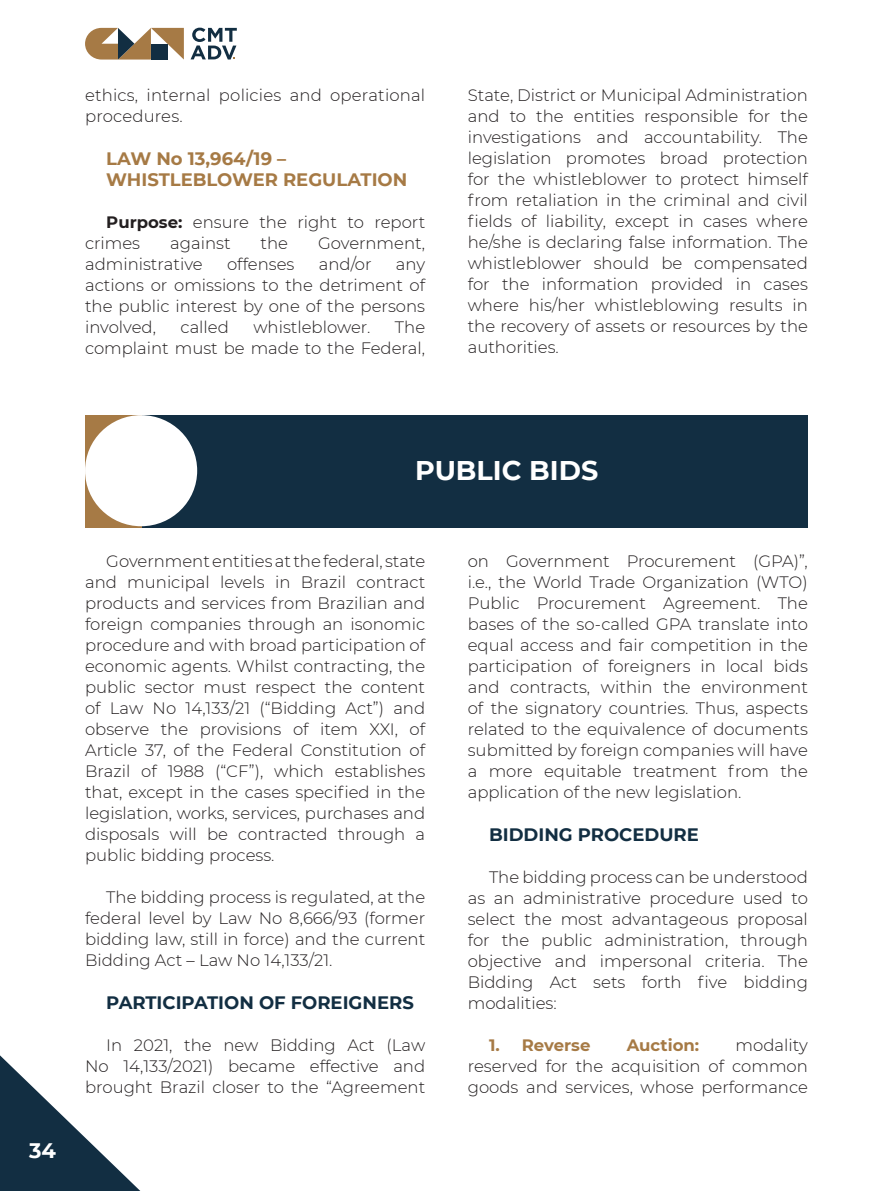
<style>
.page{position:relative;width:893px;height:1191px;background:#fff}
.page>*{position:absolute;margin:0;border:0;box-sizing:border-box;transform-origin:0 0}
.t1{font:700 27px "Montserrat";color:#fff}
.t2{font:700 21px "Montserrat";color:#fff}
.SUBTE{font:700 18px "Montserrat";color:#122e42}
.SUBTE-2{font:700 18px/21.6px "Montserrat";color:#a67a45}
.TEXTO{font:300 16.5px/21px "Montserrat";color:#231f20;text-align:justify}
.TEXTO-2{font:700 16.5px "Montserrat";color:#a67a45}
.s1{font-weight:700}
</style>
<div class="page">
<svg style="left:191px;top:28px;width:46px;height:32px"></svg>
<svg style="left:85px;top:28px;width:99px;height:32px"></svg>
<svg style="left:0;top:1055px;width:140px;height:136px"></svg>
<div style="left:85px;top:415px;width:723px;height:112px;background:#122e42"></div>
<div style="left:85px;top:415px;width:56px;height:112px;background:#a67a45"></div>
<div style="left:85px;top:415px;width:112px;height:111px;background:#fff;border-radius:50%"></div>
<p class="TEXTO" style="left:85px;top:84px;width:342px">ethics, internal policies and operational procedures.</p>
<p class="SUBTE-2" style="left:106px;top:147px;width:302px">LAW No 13,964/19 –<br>WHISTLEBLOWER REGULATION</p>
<p class="TEXTO" style="left:85px;top:211px;width:342px;text-indent:21px"><span class="s1">Purpose:</span> ensure the right to report crimes</p>
<p class="TEXTO" style="left:170px;top:232px;width:62px">against</p>
<p class="TEXTO" style="left:261px;top:232px;width:29px">the</p>
<p class="TEXTO" style="left:318px;top:232px;width:109px">Government,</p>
<p class="TEXTO" style="left:85px;top:253px;width:119px">administrative</p>
<p class="TEXTO" style="left:227px;top:253px;width:69px">offenses</p>
<p class="TEXTO" style="left:319px;top:253px;width:54px">and/or</p>
<p class="TEXTO" style="left:85px;top:253px;width:342px;text-indent:311px">any actions or omissions to the detriment of the public interest by one of the persons involved,</p>
<p class="TEXTO" style="left:85px;top:316px;width:342px;text-align:right">The<br>complaint must be made to the Federal,</p>
<p class="TEXTO" style="left:181px;top:316px;width:50px">called</p>
<p class="TEXTO" style="left:253px;top:316px;width:119px">whistleblower.</p>
<p class="TEXTO" style="left:468px;top:84px;width:342px">State, District or Municipal Administration and to the entities responsible for the investigations and accountability. The legislation promotes broad protection for the whistleblower to protect himself from retaliation in the criminal and civil fields of liability, except in cases where he/she is declaring false information. The whistleblower should be compensated for the information provided in cases where his/her whistleblowing results in the recovery of assets or resources by the authorities.</p>
<p class="t1" style="left:415px;top:451px;width:184px">PUBLIC BIDS</p>
<p class="t2" style="left:29px;top:1135px;width:28px">34</p>
<p class="TEXTO" style="left:85px;top:550px;width:342px;text-indent:21px">Government entities at the federal, state and municipal levels in Brazil contract products and services from Brazilian and foreign companies through an isonomic procedure and with broad participation of economic agents. Whilst contracting, the public sector must respect the content of Law No 14,133/21 (“Bidding Act”) and observe the provisions of item XXI, of Article 37, of the Federal Constitution of Brazil of 1988 (“CF”), which establishes that, except in the cases specified in the legislation, works, services, purchases and disposals will be contracted through a public bidding process.</p>
<p class="TEXTO" style="left:85px;top:886px;width:342px;text-indent:21px">The bidding process is regulated, at the federal level by Law No 8,666/93 (former bidding law, still in force) and the current Bidding Act – Law No 14,133/21.</p>
<p class="SUBTE" style="left:106px;top:989px;width:309px">PARTICIPATION OF FOREIGNERS</p>
<p class="TEXTO" style="left:85px;top:1033px;width:342px;text-indent:21px">In 2021, the new Bidding Act (Law No 14,133/2021) became effective and brought Brazil closer to the “Agreement</p>
<p class="TEXTO" style="left:468px;top:550px;width:342px">on Government Procurement (GPA)”, i.e., the World Trade Organization (WTO)<br>Public Procurement Agreement. The bases of the so-called GPA translate into equal access and fair competition in the participation of foreigners in local bids and contracts, within the environment of the signatory countries. Thus, aspects related to the equivalence of documents submitted by foreign companies will have a more equitable treatment from the application of the new legislation.</p>
<p class="SUBTE" style="left:489px;top:821px;width:211px">BIDDING PROCEDURE</p>
<p class="TEXTO" style="left:468px;top:866px;width:342px;text-indent:21px">The bidding process can be understood as an administrative procedure used to select the most advantageous proposal for the public administration, through objective and impersonal criteria. The Bidding Act sets forth five bidding modalities:</p>
<p class="TEXTO-2" style="left:489px;top:1033px;width:103px">1. Reverse</p>
<p class="TEXTO-2" style="left:627px;top:1033px;width:74px">Auction:</p>
<p class="TEXTO" style="left:468px;top:1034px;width:342px;text-indent:268px">modality reserved for the acquisition of common goods and services, whose performance</p>
</div>
